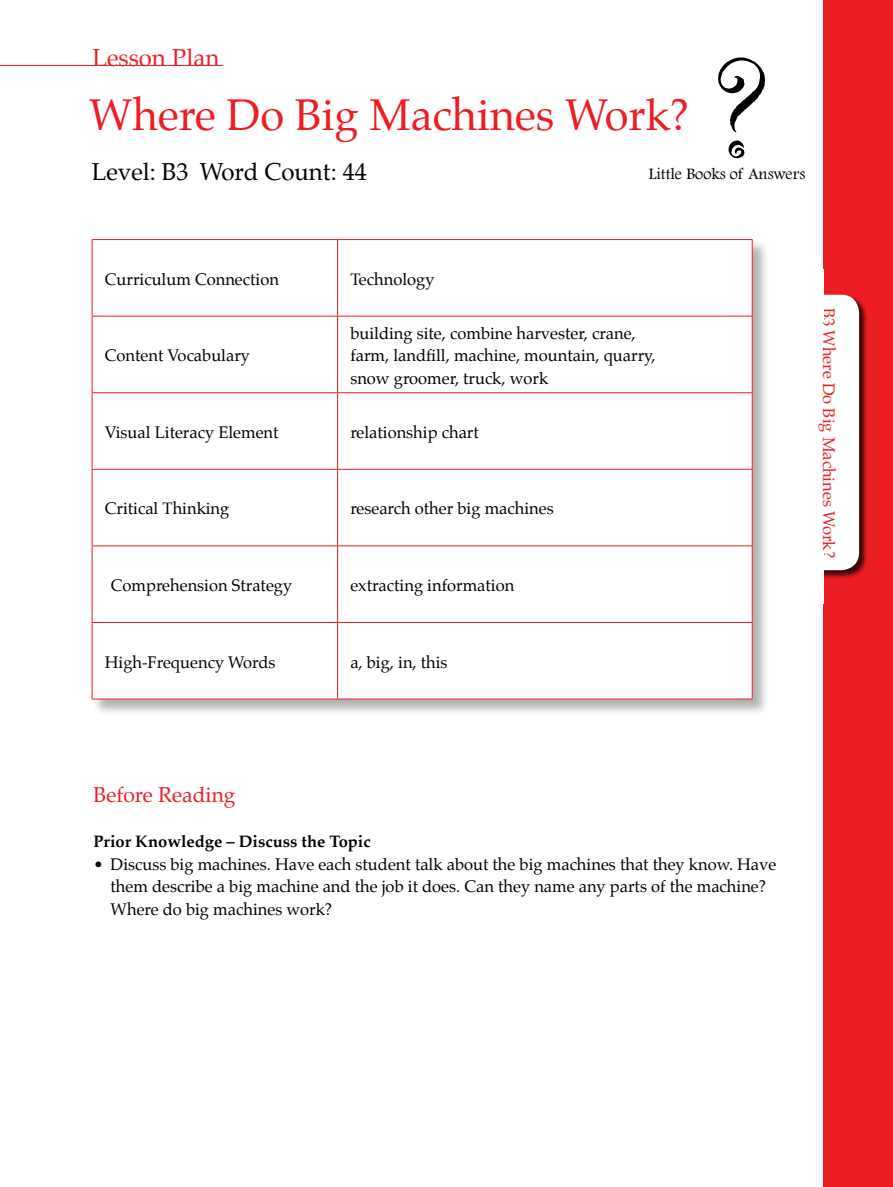
<style>
.page{position:relative;width:893px;height:1187px;background:#fff}
.page>*{position:absolute;margin:0;border:0;box-sizing:border-box;transform-origin:0 0}
.t1{font:150px "Party Let Plain";color:#000}
.t2{font:43.5px "Palatino";color:#ed1d24}
.t3{font:24px "Palatino";color:#000}
.t4{font:24px "Palatino";color:#ed1d24}
.t5{font:21px "Palatino";color:#ed1d24}
.t6{font:16.5px/22.5px "Palatino";color:#000}
.t7{font:700 16.5px "Palatino";color:#000}
.t8{font:16.5px "Palatino";color:#ed1d24}
.t9{font:16.5px "Footlight MT Light";color:#000}
</style>
<div class="page">
<div style="left:92px;top:239px;width:677px;height:477px;background:#000;opacity:.3"></div>
<svg style="left:93px;top:240px;width:244px;height:458px"></svg>
<svg style="left:338px;top:240px;width:414px;height:458px"></svg>
<hr style="left:92px;top:240px;width:1px;height:76px;background:#ed1d24">
<hr style="left:92px;top:316px;width:1px;height:76px;background:#ed1d24">
<hr style="left:92px;top:393px;width:1px;height:76px;background:#ed1d24">
<hr style="left:92px;top:469px;width:1px;height:76px;background:#ed1d24">
<hr style="left:92px;top:546px;width:1px;height:76px;background:#ed1d24">
<hr style="left:92px;top:622px;width:1px;height:76px;background:#ed1d24">
<hr style="left:92px;top:239px;width:246px;height:1px;background:#ed1d24">
<hr style="left:92px;top:316px;width:246px;height:1px;background:#ed1d24">
<hr style="left:92px;top:392px;width:246px;height:1px;background:#ed1d24">
<hr style="left:92px;top:469px;width:246px;height:1px;background:#ed1d24">
<hr style="left:92px;top:545px;width:246px;height:1px;background:#ed1d24">
<hr style="left:92px;top:622px;width:246px;height:1px;background:#ed1d24">
<hr style="left:337px;top:240px;width:1px;height:76px;background:#ed1d24">
<hr style="left:337px;top:316px;width:1px;height:76px;background:#ed1d24">
<hr style="left:337px;top:393px;width:1px;height:76px;background:#ed1d24">
<hr style="left:337px;top:469px;width:1px;height:76px;background:#ed1d24">
<hr style="left:337px;top:546px;width:1px;height:76px;background:#ed1d24">
<hr style="left:337px;top:622px;width:1px;height:76px;background:#ed1d24">
<hr style="left:338px;top:239px;width:415px;height:1px;background:#ed1d24">
<hr style="left:752px;top:240px;width:1px;height:76px;background:#ed1d24">
<hr style="left:752px;top:316px;width:1px;height:76px;background:#ed1d24">
<hr style="left:752px;top:393px;width:1px;height:76px;background:#ed1d24">
<hr style="left:752px;top:469px;width:1px;height:76px;background:#ed1d24">
<hr style="left:752px;top:546px;width:1px;height:76px;background:#ed1d24">
<hr style="left:752px;top:622px;width:1px;height:76px;background:#ed1d24">
<hr style="left:338px;top:316px;width:415px;height:1px;background:#ed1d24">
<hr style="left:338px;top:392px;width:415px;height:1px;background:#ed1d24">
<hr style="left:338px;top:469px;width:415px;height:1px;background:#ed1d24">
<hr style="left:338px;top:545px;width:415px;height:1px;background:#ed1d24">
<hr style="left:338px;top:622px;width:415px;height:1px;background:#ed1d24">
<hr style="left:92px;top:698px;width:246px;height:1px;background:#ed1d24">
<hr style="left:338px;top:698px;width:415px;height:1px;background:#ed1d24">
<div style="left:823px;top:0;width:70px;height:1186px;background:#ed1d24"></div>
<div style="left:773px;top:294px;width:95px;height:285px;background:#000;opacity:.75"></div>
<div style="left:773px;top:295px;width:86px;height:275px;background:#fff;border-radius:18px"></div>
<div style="left:774px;top:269px;width:49px;height:52px;background:#fff"></div>
<div style="left:774px;top:551px;width:49px;height:52px;background:#fff"></div>
<hr style="left:0;top:65px;width:223px;height:1px;background:#ed1d24">
<h3 class="t4" style="left:92px;top:37px;width:129px">Lesson Plan</h3>
<h1 class="t1" style="left:711px;top:17px;width:60px">?</h1>
<h2 class="t2" style="left:89px;top:79px;width:601px">Where Do Big Machines Work?</h2>
<h3 class="t3" style="left:92px;top:151px;width:276px">Level: B3 Word Count: 44</h3>
<p class="t9" style="left:649px;top:164px;width:158px">Little Books of Answers</p>
<p class="t6" style="left:105px;top:268px;width:176px">Curriculum Connection</p>
<p class="t6" style="left:350px;top:268px;width:86px">Technology</p>
<p class="t6" style="left:105px;top:344px;width:147px">Content Vocabulary</p>
<p class="t6" style="left:350px;top:322px;width:307px">building site, combine harvester, crane, farm, landfill, machine, mountain, quarry, snow groomer, truck, work</p>
<p class="t6" style="left:105px;top:421px;width:175px">Visual Literacy Element</p>
<p class="t6" style="left:350px;top:421px;width:130px">relationship chart</p>
<p class="t6" style="left:105px;top:497px;width:126px">Critical Thinking</p>
<p class="t6" style="left:350px;top:497px;width:205px">research other big machines</p>
<p class="t6" style="left:111px;top:574px;width:183px">Comprehension Strategy</p>
<p class="t6" style="left:350px;top:574px;width:166px">extracting information</p>
<p class="t6" style="left:105px;top:650px;width:172px">High-Frequency Words</p>
<p class="t6" style="left:350px;top:650px;width:99px">a, big, in, this</p>
<p class="t8" style="left:843px;top:308px;width:252px;rotate:90deg">B3 Where Do Big Machines Work?</p>
<p class="t5" style="left:94px;top:777px;width:144px">Before Reading</p>
<p class="t7" style="left:94px;top:827px;width:279px">Prior Knowledge – Discuss the Topic</p>
<p class="t6" style="left:111px;top:852px;width:667px;text-indent:-17px">• Discuss big machines. Have each student talk about the big machines that they know. Have them describe a big machine and the job it does. Can they name any parts of the machine?<br>Where do big machines work?</p>
</div>
